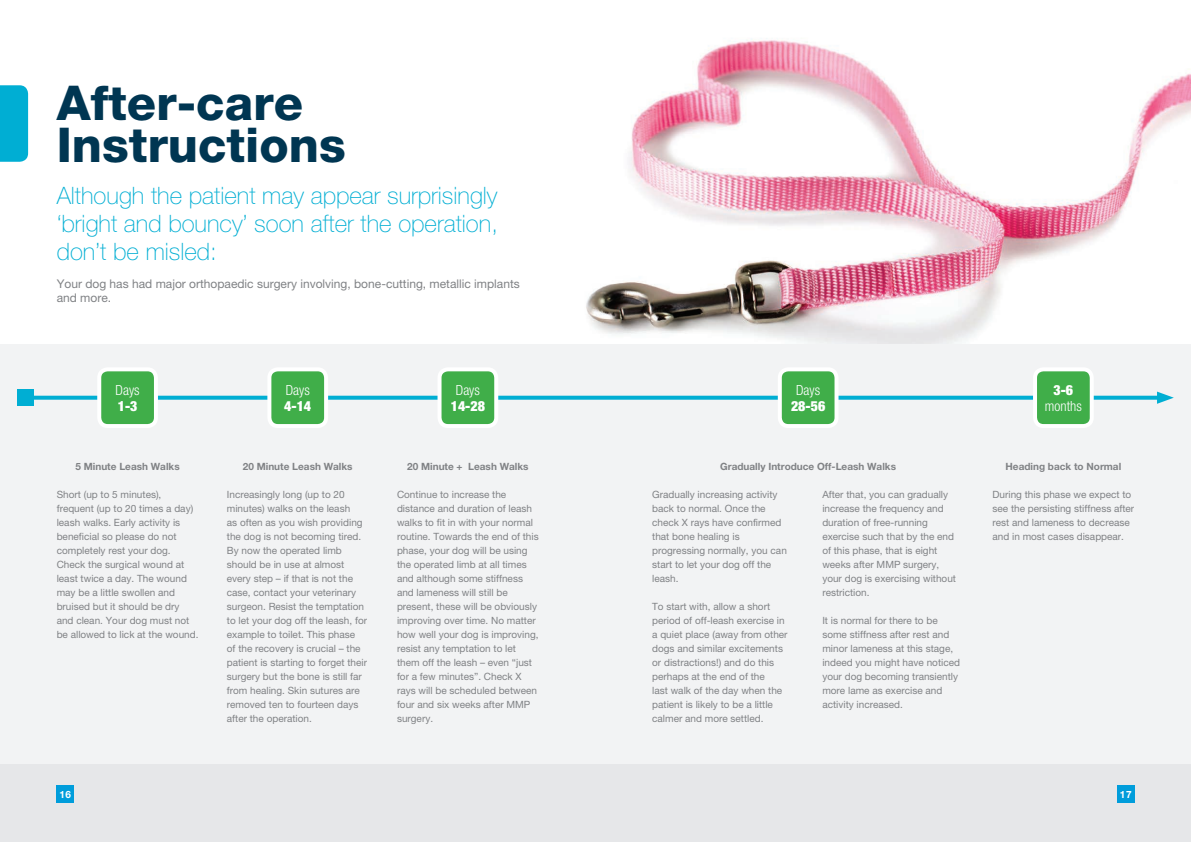
<style>
.page{position:relative;width:1191px;height:842px;background:#fff}
.page>*{position:absolute;margin:0;border:0;box-sizing:border-box;transform-origin:0 0}
.t1{font:800 48px/42px "Helvetica Neue";color:#003652}
.t2{font:100 24px/28px "Helvetica Neue";color:#00aed3;text-align:justify}
.t3{font:300 condensed 14px "Helvetica Neue";color:#fff}
.t4{font:900 condensed 14px "Helvetica Neue";color:#fff}
.t5{font:12px/14px "Helvetica Neue";color:#808285}
.t6{font:10px/14px "Helvetica Neue";color:#808285}
.t7{font:700 10px "Helvetica Neue";color:#808285}
.t8{font:700 10px "Helvetica Neue";color:#fff}
</style>
<div class="page">
<img style="left:586px;top:38px;width:605px;height:306px">
<div style="left:0;top:85px;width:28px;height:77px;background:#00aed3"></div>
<div style="left:0;top:344px;width:1191px;height:420px;background:#f2f3f4"></div>
<svg style="left:33px;top:396px;width:1124px;height:4px;background:#12b3d5"></svg>
<div style="left:17px;top:390px;width:16px;height:16px;background:#00aed3"></div>
<svg style="left:1157px;top:392px;width:16px;height:12px"></svg>
<div style="left:99px;top:369px;width:57px;height:57px;background:#40ae49;border-radius:9px"></div>
<div style="left:97px;top:367px;width:61px;height:61px;border:4px solid #fff;border-radius:9px"></div>
<div style="left:269px;top:369px;width:57px;height:57px;background:#40ae49;border-radius:9px"></div>
<div style="left:267px;top:367px;width:61px;height:61px;border:4px solid #fff;border-radius:9px"></div>
<div style="left:439px;top:369px;width:57px;height:57px;background:#40ae49;border-radius:9px"></div>
<div style="left:437px;top:367px;width:61px;height:61px;border:4px solid #fff;border-radius:9px"></div>
<div style="left:780px;top:369px;width:56px;height:57px;background:#40ae49;border-radius:9px"></div>
<div style="left:778px;top:367px;width:60px;height:61px;border:4px solid #fff;border-radius:9px"></div>
<div style="left:1035px;top:369px;width:56px;height:57px;background:#40ae49;border-radius:9px"></div>
<div style="left:1033px;top:367px;width:60px;height:61px;border:4px solid #fff;border-radius:9px"></div>
<div style="left:0;top:764px;width:1191px;height:78px;background:#e6e7e9"></div>
<div style="left:57px;top:785px;width:17px;height:17px;background:#009ddb"></div>
<div style="left:1117px;top:785px;width:17px;height:17px;background:#009ddb"></div>
<h1 class="t1" style="left:57px;top:82px;width:291px">After-care<br>Instructions</h1>
<h2 class="t2" style="left:57px;top:181px;width:443px">Although the patient may appear surprisingly ‘bright and bouncy’ soon after the operation, don’t be misled:</h2>
<p class="t5" style="left:57px;top:277px;width:464px">Your dog has had major orthopaedic surgery involving, bone-cutting, metallic implants and more.</p>
<h3 class="t3" style="left:115px;top:382px;width:26px">Days</h3>
<h3 class="t4" style="left:118px;top:398px;width:21px">1-3</h3>
<h3 class="t3" style="left:286px;top:382px;width:26px">Days</h3>
<h3 class="t4" style="left:284px;top:398px;width:28px">4-14</h3>
<h3 class="t3" style="left:456px;top:382px;width:26px">Days</h3>
<h3 class="t4" style="left:451px;top:398px;width:36px">14-28</h3>
<h3 class="t3" style="left:796px;top:382px;width:26px">Days</h3>
<h3 class="t4" style="left:791px;top:398px;width:36px">28-56</h3>
<p class="t7" style="left:75px;top:460px;width:106px">5 Minute Leash Walks</p>
<p class="t6" style="left:57px;top:488px;width:143px">Short (up to 5 minutes), frequent (up to 20 times a day) leash walks. Early activity is beneficial so please do not completely rest your dog.<br>Check the surgical wound at least twice a day. The wound may be a little swollen and bruised but it should be dry and clean. Your dog must not be allowed to lick at the wound.</p>
<p class="t7" style="left:243px;top:460px;width:111px">20 Minute Leash Walks</p>
<p class="t6" style="left:227px;top:488px;width:142px">Increasingly long (up to 20 minutes) walks on the leash<br>as often as you wish providing the dog is not becoming tired.<br>By now the operated limb should be in use at almost every step – if that is not the case, contact your veterinary surgeon. Resist the temptation to let your dog off the leash, for example to toilet. This phase<br>of the recovery is crucial – the patient is starting to forget their surgery but the bone is still far from healing. Skin sutures are removed ten to fourteen days after the operation.</p>
<p class="t7" style="left:720px;top:460px;width:177px">Gradually Introduce Off-Leash Walks</p>
<p class="t7" style="left:407px;top:460px;width:123px">20 Minute + Leash Walks</p>
<p class="t6" style="left:397px;top:488px;width:143px">Continue to increase the distance and duration of leash walks to fit in with your normal routine. Towards the end of this phase, your dog will be using the operated limb at all times and although some stiffness and lameness will still be present, these will be obviously improving over time. No matter how well your dog is improving, resist any temptation to let them off the leash – even “just for a few minutes”. Check X rays will be scheduled between four and six weeks after MMP surgery.</p>
<p class="t6" style="left:652px;top:487px;width:136px">Gradually increasing activity back to normal. Once the check X rays have confirmed that bone healing is progressing normally, you can start to let your dog off the leash.</p>
<p class="t6" style="left:822px;top:487px;width:135px">After that, you can gradually increase the frequency and duration of free-running exercise such that by the end of this phase, that is eight weeks after MMP surgery, your dog is exercising without restriction.</p>
<p class="t6" style="left:822px;top:614px;width:139px">It is normal for there to be some stiffness after rest and minor lameness at this stage, indeed you might have noticed your dog becoming transiently more lame as exercise and activity increased.</p>
<p class="t6" style="left:652px;top:600px;width:137px">To start with, allow a short period of off-leash exercise in a quiet place (away from other dogs and similar excitements or distractions!) and do this perhaps at the end of the<br>last walk of the day when the patient is likely to be a little calmer and more settled.</p>
<h3 class="t4" style="left:1053px;top:382px;width:21px">3-6</h3>
<h3 class="t3" style="left:1045px;top:398px;width:38px">months</h3>
<p class="t7" style="left:1005px;top:460px;width:117px">Heading back to Normal</p>
<p class="t6" style="left:992px;top:488px;width:143px">During this phase we expect to see the persisting stiffness after rest and lameness to decrease and in most cases disappear.</p>
<p class="t8" style="left:59px;top:788px;width:13px">16</p>
<p class="t8" style="left:1120px;top:788px;width:13px">17</p>
</div>
